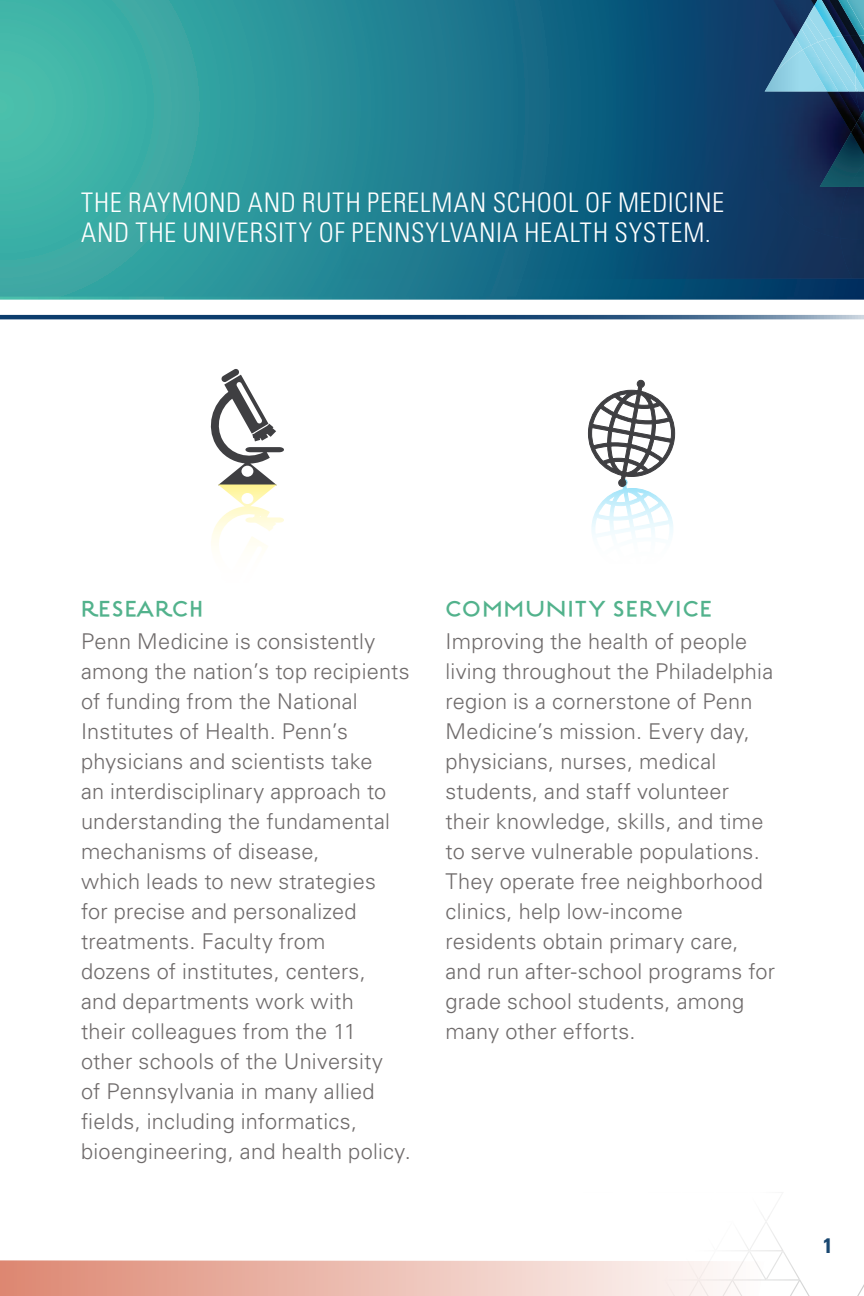
<style>
.page{position:relative;width:864px;height:1296px;background:#fff}
.page>*{position:absolute;margin:0;border:0;box-sizing:border-box;transform-origin:0 0}
.t1{font:300 condensed 27px/30px "Univers";letter-spacing:.025em;color:#fff}
.t2{font:500 24px "Estilo Pro";letter-spacing:.055em;color:#52b28c}
.t3{font:500 24px "Estilo Pro";letter-spacing:.035em;color:#52b28c}
.t4{font:300 21.6px/30px "Univers";letter-spacing:.01em;color:#6f6b6b}
.t5{font:700 condensed 21px "Univers";color:#194770}
</style>
<div class="page">
<svg style="left:0;top:0;width:864px;height:300px;background:#329c9d"></svg>
<svg style="left:513px;top:0;width:239px;height:278px;background:#0c5377"></svg>
<svg style="left:752px;top:0;width:112px;height:278px;background:#294f73"></svg>
<img style="left:861px;top:113px;width:3px;height:35px">
<img style="left:840px;top:241px;width:24px;height:37px">
<img style="left:840px;top:187px;width:24px;height:54px">
<img style="left:849px;top:160px;width:15px;height:27px">
<div style="left:342px;top:0;width:171px;height:278px;background:linear-gradient(to right,#258a97,#196d89)"></div>
<svg style="left:857px;top:1284px;width:7px;height:12px"></svg>
<svg style="left:0;top:315px;width:864px;height:4px;background:#28537d"></svg>
<svg style="left:588px;top:379px;width:87px;height:156px"></svg>
<svg style="left:210px;top:369px;width:74px;height:116px"></svg>
<svg style="left:0;top:1205px;width:810px;height:91px"></svg>
<p class="t1" style="left:81px;top:187px;width:645px">THE RAYMOND AND RUTH PERELMAN SCHOOL OF MEDICINE<br>AND THE UNIVERSITY OF PENNSYLVANIA HEALTH SYSTEM.</p>
<p class="t3" style="left:81px;top:595px;width:123px">RESEARCH</p>
<p class="t4" style="left:81px;top:626px;width:331px">Penn Medicine is consistently among the nation’s top recipients of funding from the National<br>Institutes of Health. Penn’s physicians and scientists take<br>an interdisciplinary approach to understanding the fundamental mechanisms of disease,<br>which leads to new strategies<br>for precise and personalized treatments. Faculty from<br>dozens of institutes, centers,<br>and departments work with<br>their colleagues from the 11 other schools of the University<br>of Pennsylvania in many allied fields, including informatics, bioengineering, and health policy.</p>
<p class="t2" style="left:446px;top:595px;width:268px">COMMUNITY SERVICE</p>
<p class="t4" style="left:446px;top:626px;width:331px">Improving the health of people living throughout the Philadelphia region is a cornerstone of Penn<br>Medicine’s mission. Every day, physicians, nurses, medical students, and staff volunteer their knowledge, skills, and time to serve vulnerable populations.<br>They operate free neighborhood clinics, help low-income residents obtain primary care, and run after-school programs for grade school students, among many other efforts.</p>
<p class="t5" style="left:823px;top:1233px;width:11px">1</p>
</div>
